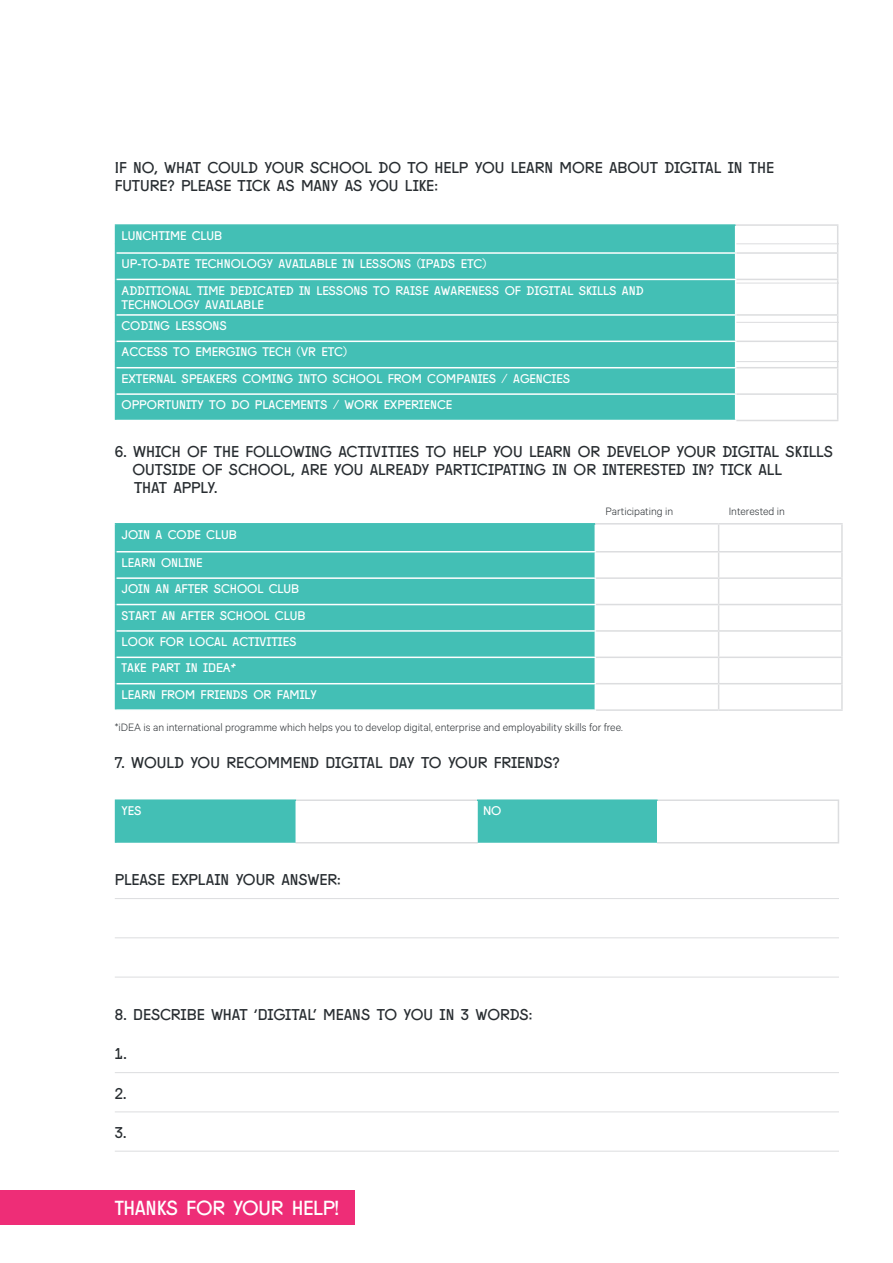
<style>
.page{position:relative;width:893px;height:1263px;background:#fff}
.page>*{position:absolute;margin:0;border:0;box-sizing:border-box;transform-origin:0 0}
.t1{font:19.5px "Fugue Head";letter-spacing:-.015em;color:#fff}
.t2{font:15px/18px "Fugue Head";letter-spacing:-.005em;color:#282d31}
.t3{font:12px/26.4px "Fugue Head";color:#fff}
.t4{font:300 12px "Calibre";color:#282d31}
</style>
<div class="page">
<hr style="left:115px;top:243px;width:724px;height:1px;background:#dcdddf">
<hr style="left:115px;top:283px;width:724px;height:1px;background:#dcdddf">
<hr style="left:115px;top:322px;width:724px;height:1px;background:#dcdddf">
<hr style="left:115px;top:361px;width:724px;height:1px;background:#dcdddf">
<hr style="left:115px;top:898px;width:724px;height:1px;background:#dcdddf">
<hr style="left:115px;top:937px;width:724px;height:1px;background:#dcdddf">
<hr style="left:115px;top:977px;width:724px;height:1px;background:#dcdddf">
<hr style="left:115px;top:1072px;width:724px;height:1px;background:#dcdddf">
<hr style="left:115px;top:1111px;width:724px;height:1px;background:#dcdddf">
<hr style="left:115px;top:1151px;width:724px;height:1px;background:#dcdddf">
<div style="left:116px;top:226px;width:619px;height:194px;background:#43bfb5"></div>
<hr style="left:116px;top:252px;width:620px;height:2px;background:#fff">
<hr style="left:116px;top:279px;width:620px;height:1px;background:#fff">
<hr style="left:735px;top:280px;width:1px;height:34px;background:#fff">
<hr style="left:116px;top:314px;width:620px;height:2px;background:#fff">
<hr style="left:116px;top:341px;width:620px;height:1px;background:#fff">
<hr style="left:116px;top:367px;width:620px;height:1px;background:#fff">
<hr style="left:116px;top:393px;width:620px;height:2px;background:#fff">
<hr style="left:115px;top:224px;width:621px;height:2px;background:#43bfb5">
<svg style="left:115px;top:226px;width:1px;height:53px"></svg>
<hr style="left:115px;top:279px;width:1px;height:36px;background:#43bfb5">
<svg style="left:115px;top:315px;width:1px;height:105px"></svg>
<hr style="left:736px;top:224px;width:102px;height:2px;background:#dcdddf">
<hr style="left:736px;top:252px;width:102px;height:2px;background:#dcdddf">
<svg style="left:837px;top:226px;width:1px;height:53px"></svg>
<hr style="left:736px;top:279px;width:102px;height:1px;background:#dcdddf">
<hr style="left:837px;top:280px;width:1px;height:34px;background:#dcdddf">
<hr style="left:736px;top:314px;width:102px;height:2px;background:#dcdddf">
<hr style="left:736px;top:341px;width:102px;height:1px;background:#dcdddf">
<hr style="left:736px;top:367px;width:102px;height:1px;background:#dcdddf">
<hr style="left:736px;top:393px;width:102px;height:2px;background:#dcdddf">
<svg style="left:837px;top:316px;width:1px;height:104px"></svg>
<hr style="left:736px;top:420px;width:102px;height:1px;background:#dcdddf">
<div style="left:116px;top:524px;width:479px;height:185px;background:#43bfb5"></div>
<hr style="left:116px;top:551px;width:480px;height:1px;background:#fff">
<hr style="left:116px;top:577px;width:480px;height:2px;background:#fff">
<hr style="left:116px;top:604px;width:480px;height:1px;background:#fff">
<hr style="left:116px;top:630px;width:480px;height:2px;background:#fff">
<hr style="left:116px;top:656px;width:480px;height:2px;background:#fff">
<hr style="left:116px;top:683px;width:480px;height:1px;background:#fff">
<hr style="left:115px;top:523px;width:480px;height:1px;background:#43bfb5">
<svg style="left:115px;top:524px;width:1px;height:185px"></svg>
<hr style="left:595px;top:523px;width:124px;height:1px;background:#dcdddf">
<hr style="left:719px;top:523px;width:124px;height:1px;background:#dcdddf">
<hr style="left:841px;top:524px;width:2px;height:27px;background:#dcdddf">
<hr style="left:596px;top:551px;width:123px;height:1px;background:#dcdddf">
<hr style="left:719px;top:551px;width:124px;height:1px;background:#dcdddf">
<hr style="left:841px;top:552px;width:2px;height:25px;background:#dcdddf">
<hr style="left:596px;top:577px;width:123px;height:2px;background:#dcdddf">
<hr style="left:719px;top:577px;width:124px;height:2px;background:#dcdddf">
<hr style="left:841px;top:579px;width:2px;height:25px;background:#dcdddf">
<hr style="left:596px;top:604px;width:123px;height:1px;background:#dcdddf">
<hr style="left:719px;top:604px;width:124px;height:1px;background:#dcdddf">
<hr style="left:841px;top:605px;width:2px;height:25px;background:#dcdddf">
<hr style="left:596px;top:630px;width:123px;height:2px;background:#dcdddf">
<hr style="left:719px;top:630px;width:124px;height:2px;background:#dcdddf">
<hr style="left:841px;top:632px;width:2px;height:24px;background:#dcdddf">
<hr style="left:596px;top:656px;width:123px;height:2px;background:#dcdddf">
<hr style="left:719px;top:656px;width:124px;height:2px;background:#dcdddf">
<hr style="left:841px;top:658px;width:2px;height:25px;background:#dcdddf">
<hr style="left:596px;top:683px;width:123px;height:1px;background:#dcdddf">
<hr style="left:719px;top:683px;width:124px;height:1px;background:#dcdddf">
<svg style="left:718px;top:524px;width:1px;height:185px"></svg>
<hr style="left:841px;top:684px;width:2px;height:25px;background:#dcdddf">
<hr style="left:596px;top:709px;width:123px;height:2px;background:#dcdddf">
<hr style="left:719px;top:709px;width:124px;height:2px;background:#dcdddf">
<svg style="left:116px;top:801px;width:722px;height:42px"></svg>
<hr style="left:115px;top:799px;width:181px;height:2px;background:#43bfb5">
<hr style="left:115px;top:801px;width:1px;height:42px;background:#43bfb5">
<hr style="left:477px;top:799px;width:181px;height:2px;background:#43bfb5">
<hr style="left:296px;top:801px;width:1px;height:41px;background:#fff">
<hr style="left:476px;top:801px;width:2px;height:41px;background:#fff">
<hr style="left:657px;top:801px;width:1px;height:41px;background:#fff">
<hr style="left:296px;top:799px;width:181px;height:2px;background:#dcdddf">
<hr style="left:296px;top:842px;width:182px;height:1px;background:#dcdddf">
<hr style="left:658px;top:799px;width:181px;height:2px;background:#dcdddf">
<hr style="left:838px;top:801px;width:1px;height:41px;background:#dcdddf">
<hr style="left:657px;top:842px;width:182px;height:1px;background:#dcdddf">
<div style="left:0;top:1191px;width:354px;height:34px;background:#ee2d77"></div>
<p class="t2" style="left:115px;top:158px;width:660px">IF NO, WHAT COULD YOUR SCHOOL DO TO HELP YOU LEARN MORE ABOUT DIGITAL IN THE<br>FUTURE? PLEASE TICK AS MANY AS YOU LIKE:</p>
<p class="t3" style="left:122px;top:221px;width:102px">LUNCHTIME CLUB</p>
<p class="t3" style="left:122px;top:249px;width:524px">UP-TO-DATE TECHNOLOGY AVAILABLE IN LESSONS (IPADS ETC)<br>ADDITIONAL TIME DEDICATED IN LESSONS TO RAISE AWARENESS OF DIGITAL SKILLS AND</p>
<p class="t3" style="left:122px;top:293px;width:144px;line-height:21.1px">TECHNOLOGY AVAILABLE<br>CODING LESSONS</p>
<p class="t3" style="left:122px;top:338px;width:450px">ACCESS TO EMERGING TECH (VR ETC)<br>EXTERNAL SPEAKERS COMING INTO SCHOOL FROM COMPANIES / AGENCIES<br>OPPORTUNITY TO DO PLACEMENTS / WORK EXPERIENCE</p>
<p class="t2" style="left:133px;top:441px;width:702px;text-indent:-18px">6. WHICH OF THE FOLLOWING ACTIVITIES TO HELP YOU LEARN OR DEVELOP YOUR DIGITAL SKILLS<br>OUTSIDE OF SCHOOL, ARE YOU ALREADY PARTICIPATING IN OR INTERESTED IN? TICK ALL<br>THAT APPLY.</p>
<p class="t4" style="left:605px;top:504px;width:69px">Participating in</p>
<p class="t4" style="left:729px;top:504px;width:58px">Interested in</p>
<p class="t3" style="left:122px;top:520px;width:117px">JOIN A CODE CLUB</p>
<p class="t3" style="left:122px;top:548px;width:197px">LEARN ONLINE<br>JOIN AN AFTER SCHOOL CLUB<br>START AN AFTER SCHOOL CLUB<br>LOOK FOR LOCAL ACTIVITIES<br>TAKE PART IN IDEA*<br>LEARN FROM FRIENDS OR FAMILY</p>
<p class="t4" style="left:115px;top:720px;width:510px">*iDEA is an international programme which helps you to develop digital, enterprise and employability skills for free.</p>
<p class="t2" style="left:115px;top:752px;width:446px">7. WOULD YOU RECOMMEND DIGITAL DAY TO YOUR FRIENDS?</p>
<p class="t3" style="left:122px;top:797px;width:21px">YES</p>
<p class="t3" style="left:483px;top:797px;width:20px">NO</p>
<p class="t2" style="left:115px;top:869px;width:227px">PLEASE EXPLAIN YOUR ANSWER:</p>
<p class="t2" style="left:115px;top:1004px;width:419px">8. DESCRIBE WHAT ‘DIGITAL’ MEANS TO YOU IN 3 WORDS:</p>
<p class="t2" style="left:115px;top:1044px;width:13px">1.</p>
<p class="t2" style="left:115px;top:1083px;width:13px">2.</p>
<p class="t2" style="left:115px;top:1122px;width:13px">3.</p>
<h1 class="t1" style="left:115px;top:1193px;width:226px">THANKS FOR YOUR HELP!</h1>
</div>
